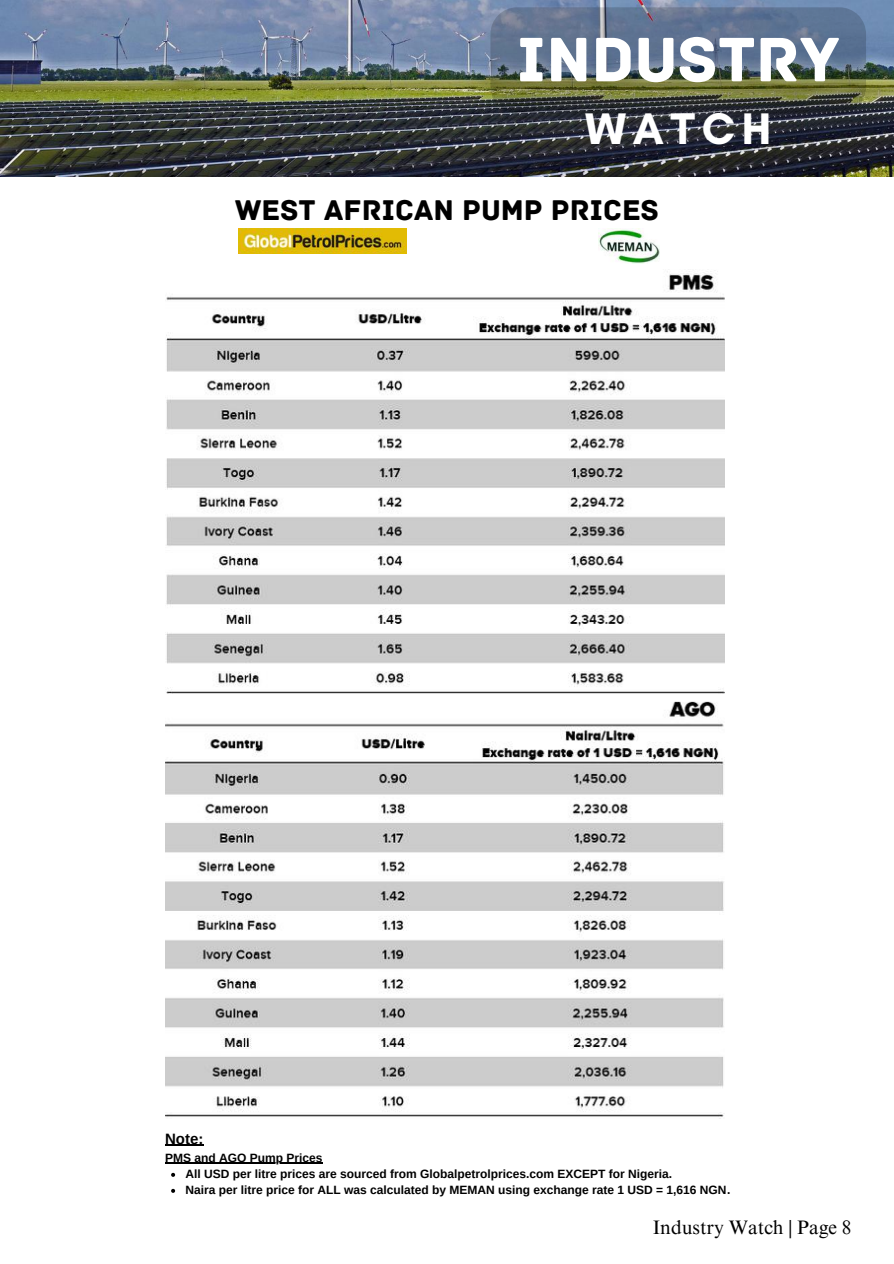
<style>
.page{position:relative;width:894px;height:1264px;background:#fff}
.page>*{position:absolute;margin:0;border:0;box-sizing:border-box;transform-origin:0 0}
.t1{font:66px "Archive";color:#fff}
.t2{font:700 45px "Glacial Indifference";letter-spacing:.145em;color:#fff}
.t3{font:30px "Archive";color:#000}
.t4{font:19.5px "Times NRMT Pro";color:#000}
.t5{font:700 15px "Arimo";color:#000}
.t6{font:700 12px/16px "Arimo";color:#000}
</style>
<div class="page">
<img style="left:238px;top:229px;width:168px;height:24px">
<img style="left:598px;top:229px;width:61px;height:34px">
<img style="left:0;top:0;width:893px;height:177px">
<img style="left:165px;top:271px;width:559px;height:846px">
<hr style="left:165px;top:1144px;width:38px;height:1px;background:#000">
<hr style="left:165px;top:1162px;width:157px;height:1px;background:#000">
<svg style="left:171px;top:1172px;width:4px;height:4px"></svg>
<svg style="left:171px;top:1188px;width:4px;height:4px"></svg>
<img style="left:490px;top:7px;width:375px;height:107px">
<h1 class="t1" style="left:516px;top:20px;width:324px">INDUSTRY</h1>
<h2 class="t2" style="left:585px;top:101px;width:187px">WATCH</h2>
<h3 class="t3" style="left:234px;top:193px;width:426px">WEST AFRICAN PUMP PRICES</h3>
<p class="t5" style="left:165px;top:1130px;width:40px">Note:</p>
<p class="t6" style="left:185px;top:1149px;width:546px;text-indent:-20px">PMS and AGO Pump Prices<br>All USD per litre prices are sourced from Globalpetrolprices.com EXCEPT for Nigeria.<br>Naira per litre price for ALL was calculated by MEMAN using exchange rate 1 USD = 1,616 NGN.</p>
<h3 class="t4" style="left:652px;top:1220px;width:200px">Industry Watch | Page 8</h3>
</div>
